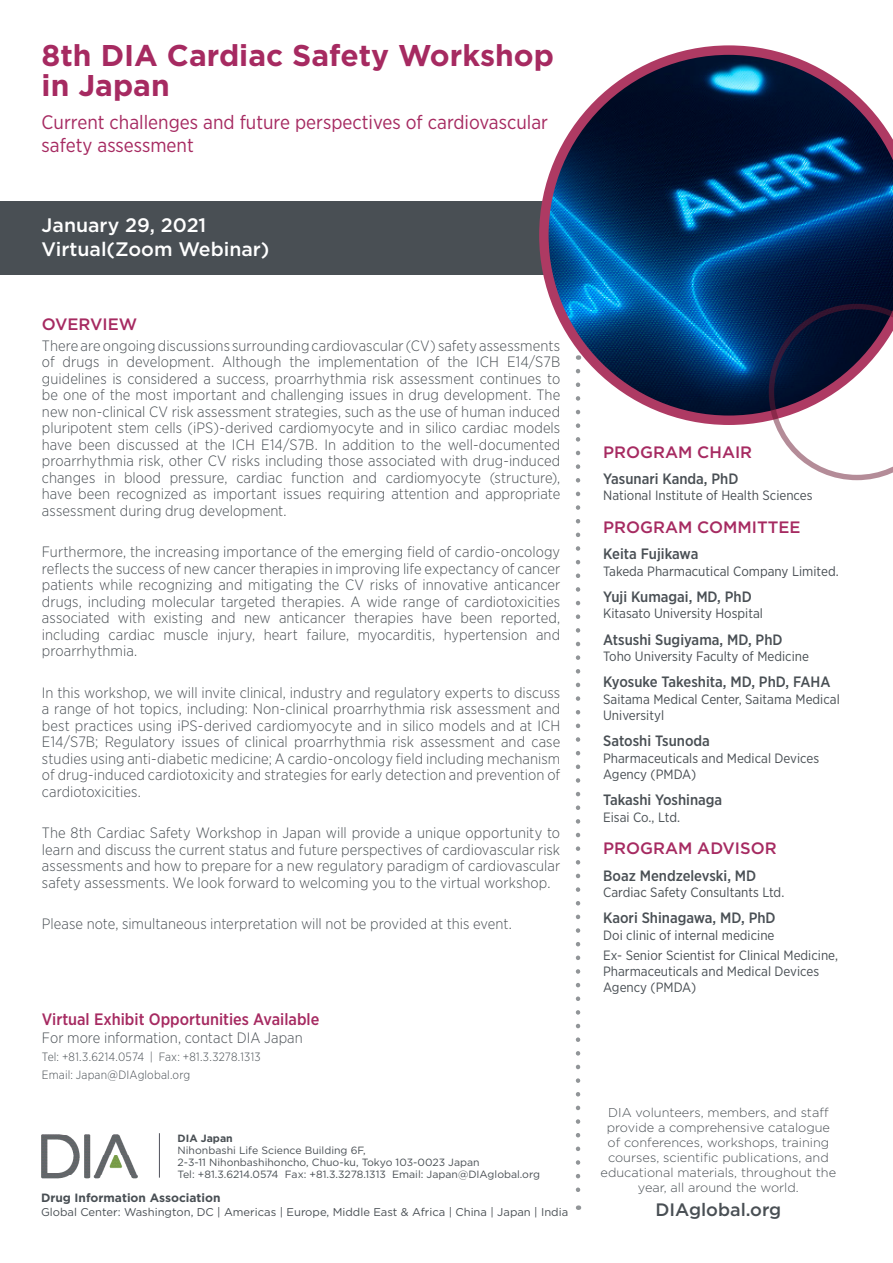
<style>
.page{position:relative;width:893px;height:1263px;background:#fff}
.page>*{position:absolute;margin:0;border:0;box-sizing:border-box;transform-origin:0 0}
.Cover_Title{font:700 30px/30px "Gotham";color:#a62a61}
.Cover_Subtitle{font:19.5px/23.4px "Gotham Narrow";color:#a62a61}
.Cover_Date_Place{font:500 19.5px "Gotham";color:#fff}
.t1{font:500 18px "Gotham";color:#494f54}
.Cover_Description_Ti{font:500 16.5px "Gotham";color:#a62a61}
.Cover_Description_Ti-2{font:500 16.5px "Gotham Narrow";color:#a62a61}
.Cover_Description_Te{font:300 15px/16.5px "Gotham Narrow";color:#494f54;text-align:justify}
.Committee_Name{font:500 15px "Gotham Narrow";color:#494f54}
.Committee_Details{font:13.5px/16.2px "Gotham Narrow";color:#494f54}
.t2{font:300 12.75px/15px "Gotham";color:#494f54;text-align:center}
.Cover_Description_Te-2{font:300 12px "Gotham Narrow";letter-spacing:.015em;color:#494f54}
.t3{font:700 12px "Gotham";color:#494f54}
.t4{font:11.25px "Gotham";color:#494f54}
.t5{font:10.5px/12px "Gotham";color:#494f54}
.t6{font:700 10.5px "Gotham";color:#494f54}
</style>
<div class="page">
<div style="left:0;top:201px;width:561px;height:74px;background:#494f54"></div>
<svg style="left:576px;top:425px;width:4px;height:785px"></svg>
<svg style="left:539px;top:45px;width:354px;height:380px"></svg>
<svg style="left:769px;top:304px;width:124px;height:176px"></svg>
<img style="left:41px;top:1133px;width:119px;height:46px">
<hr style="left:159px;top:1133px;width:1px;height:44px;background:#4f515b">
<p class="Cover_Title" style="left:42px;top:41px;width:514px">8th DIA Cardiac Safety Workshop in Japan</p>
<p class="Cover_Subtitle" style="left:42px;top:110px;width:508px">Current challenges and future perspectives of cardiovascular safety assessment</p>
<p class="Cover_Date_Place" style="left:42px;top:213px;width:166px">January 29, 2021</p>
<p class="Cover_Date_Place" style="left:42px;top:236px;width:229px">Virtual(Zoom Webinar)</p>
<p class="Cover_Description_Ti" style="left:42px;top:313px;width:97px">OVERVIEW</p>
<p class="Cover_Description_Te" style="left:42px;top:337px;width:520px">There are ongoing discussions surrounding cardiovascular (CV) safety assessments of drugs in development. Although the implementation of the ICH E14/S7B guidelines is considered a success, proarrhythmia risk assessment continues to be one of the most important and challenging issues in drug development. The new non-clinical CV risk assessment strategies, such as the use of human induced pluripotent stem cells (iPS)-derived cardiomyocyte and in silico cardiac models have been discussed at the ICH E14/S7B. In addition to the well-documented proarrhythmia risk, other CV risks including those associated with drug-induced changes in blood pressure, cardiac function and cardiomyocyte (structure), have been recognized as important issues requiring attention and appropriate assessment during drug development.</p>
<p class="Cover_Description_Te" style="left:42px;top:544px;width:520px">Furthermore, the increasing importance of the emerging field of cardio-oncology reflects the success of new cancer therapies in improving life expectancy of cancer patients while recognizing and mitigating the CV risks of innovative anticancer drugs, including molecular targeted therapies. A wide range of cardiotoxicities associated with existing and new anticancer therapies have been reported, including cardiac muscle injury, heart failure, myocarditis, hypertension and proarrhythmia.</p>
<p class="Cover_Description_Te" style="left:42px;top:684px;width:520px">In this workshop, we will invite clinical, industry and regulatory experts to discuss a range of hot topics, including: Non-clinical proarrhythmia risk assessment and best practices using iPS-derived cardiomyocyte and in silico models and at ICH E14/S7B; Regulatory issues of clinical proarrhythmia risk assessment and case studies using anti-diabetic medicine; A cardio-oncology field including mechanism of drug-induced cardiotoxicity and strategies for early detection and prevention of cardiotoxicities.</p>
<p class="Cover_Description_Te" style="left:42px;top:825px;width:520px">The 8th Cardiac Safety Workshop in Japan will provide a unique opportunity to learn and discuss the current status and future perspectives of cardiovascular risk assessments and how to prepare for a new regulatory paradigm of cardiovascular safety assessments. We look forward to welcoming you to the virtual workshop.</p>
<p class="Cover_Description_Te" style="left:42px;top:916px;width:471px">Please note, simultaneous interpretation will not be provided at this event.</p>
<p class="Cover_Description_Ti-2" style="left:42px;top:1009px;width:279px">Virtual Exhibit Opportunities Available</p>
<p class="Cover_Description_Te" style="left:42px;top:1029px;width:262px">For more information, contact DIA Japan</p>
<p class="Cover_Description_Te-2" style="left:42px;top:1049px;width:220px">Tel: +81.3.6214.0574 | Fax: +81.3.3278.1313</p>
<p class="Cover_Description_Te-2" style="left:42px;top:1067px;width:150px">Email: Japan@DIAglobal.org</p>
<p class="t6" style="left:178px;top:1131px;width:57px">DIA Japan</p>
<p class="t5" style="left:178px;top:1144px;width:364px">Nihonbashi Life Science Building 6F,<br>2-3-11 Nihonbashihoncho, Chuo-ku, Tokyo 103-0023 Japan<br>Tel: +81.3.6214.0574 Fax: +81.3.3278.1313 Email: Japan@DIAglobal.org</p>
<p class="t3" style="left:41px;top:1190px;width:181px">Drug Information Association</p>
<p class="t4" style="left:41px;top:1205px;width:529px">Global Center: Washington, DC | Americas | Europe, Middle East &amp; Africa | China | Japan | India</p>
<p class="Cover_Description_Ti" style="left:603px;top:441px;width:151px">PROGRAM CHAIR</p>
<p class="Committee_Name" style="left:603px;top:470px;width:137px">Yasunari Kanda, PhD</p>
<p class="Committee_Details" style="left:603px;top:487px;width:211px">National Institute of Health Sciences</p>
<p class="Cover_Description_Ti" style="left:603px;top:516px;width:199px">PROGRAM COMMITTEE</p>
<p class="Committee_Name" style="left:603px;top:545px;width:97px">Keita Fujikawa</p>
<p class="Committee_Details" style="left:603px;top:563px;width:237px">Takeda Pharmacutical Company Limited.</p>
<p class="Committee_Name" style="left:603px;top:588px;width:150px">Yuji Kumagai, MD, PhD</p>
<p class="Committee_Details" style="left:603px;top:605px;width:161px">Kitasato University Hospital</p>
<p class="Committee_Name" style="left:603px;top:630px;width:181px">Atsushi Sugiyama, MD, PhD</p>
<p class="Committee_Details" style="left:603px;top:648px;width:207px">Toho University Faculty of Medicine</p>
<p class="Committee_Name" style="left:603px;top:673px;width:229px">Kyosuke Takeshita, MD, PhD, FAHA</p>
<p class="Committee_Details" style="left:603px;top:691px;width:238px">Saitama Medical Center, Saitama Medical<br>Universityl</p>
<p class="Committee_Name" style="left:603px;top:732px;width:108px">Satoshi Tsunoda</p>
<p class="Committee_Details" style="left:603px;top:750px;width:218px">Pharmaceuticals and Medical Devices<br>Agency (PMDA)</p>
<p class="Committee_Name" style="left:603px;top:791px;width:121px">Takashi Yoshinaga</p>
<p class="Committee_Details" style="left:603px;top:808px;width:78px">Eisai Co., Ltd.</p>
<p class="Cover_Description_Ti" style="left:603px;top:837px;width:175px">PROGRAM ADVISOR</p>
<p class="Committee_Name" style="left:603px;top:866px;width:155px">Boaz Mendzelevski, MD</p>
<p class="Committee_Details" style="left:603px;top:884px;width:183px">Cardiac Safety Consultants Ltd.</p>
<p class="Committee_Name" style="left:603px;top:909px;width:174px">Kaori Shinagawa, MD, PhD</p>
<p class="Committee_Details" style="left:603px;top:926px;width:173px">Doi clinic of internal medicine</p>
<p class="Committee_Details" style="left:603px;top:947px;width:236px">Ex- Senior Scientist for Clinical Medicine,<br>Pharmaceuticals and Medical Devices<br>Agency (PMDA)</p>
<p class="t2" style="left:601px;top:1105px;width:237px">DIA volunteers, members, and staff provide a comprehensive catalogue of conferences, workshops, training courses, scientific publications, and educational materials, throughout the year, all around the world.</p>
<p class="t1" style="left:655px;top:1198px;width:127px">DIAglobal.org</p>
</div>
